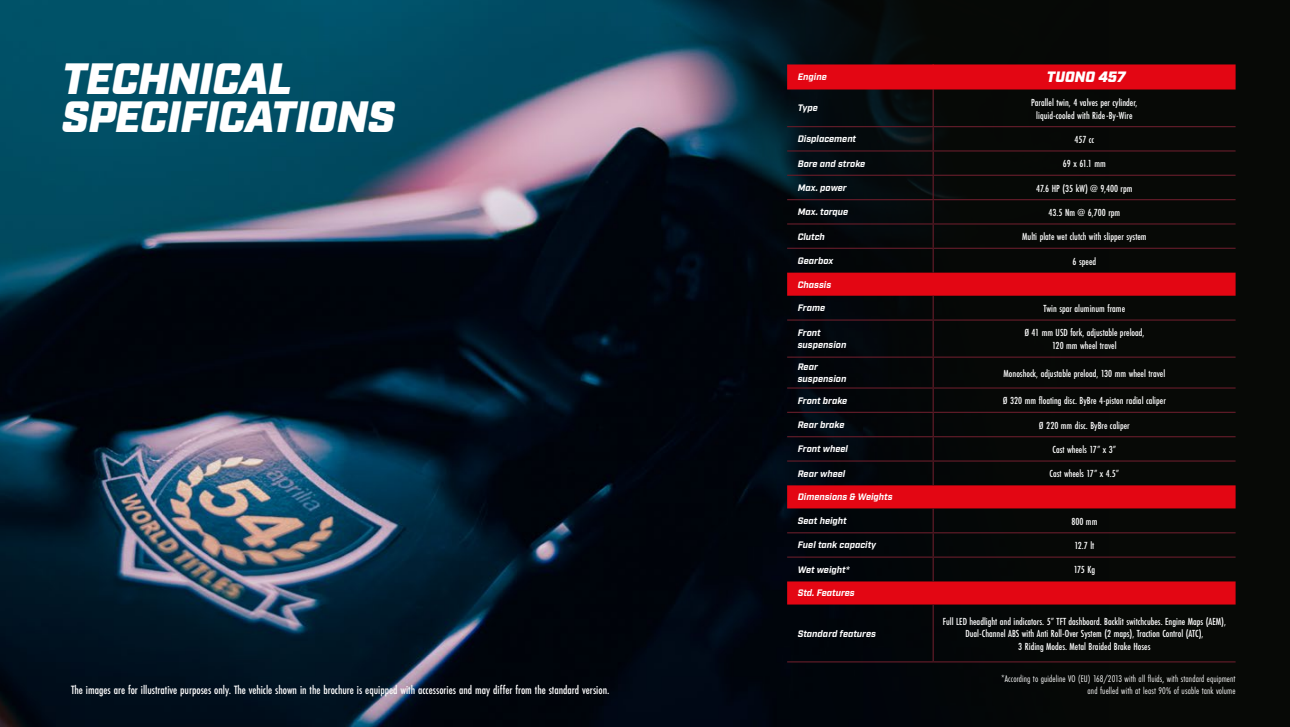
<style>
.page{position:relative;width:1290px;height:727px;background:#fff}
.page>*{position:absolute;margin:0;border:0;box-sizing:border-box;transform-origin:0 0}
.t1{font:italic 900 43.75px/37.5px "Industry";color:#fff}
.t2{font:italic 900 15px "Industry";color:#fff}
.t3{font:500 12.5px "Futura PT Cond";color:#fff}
.t4{font:500 10.62px/12.8px "Futura PT Cond";color:#fff;text-align:center}
.t5{font:10px/11.2px "Futura PT Cond";letter-spacing:.01em;color:#fff;text-align:right}
.t6{font:italic 700 9.38px/11.2px "Industry";color:#fff}
</style>
<div class="page">
<div style="left:0;top:0;width:1290px;height:726px;background:#070906"></div>
<img style="left:0;top:0;width:1108px;height:726px">
<svg style="left:787px;top:64px;width:448px;height:540px"></svg>
<hr style="left:932px;top:64px;width:2px;height:25px;background:#e30613">
<hr style="left:932px;top:89px;width:2px;height:37px;background:#5d1b27">
<hr style="left:932px;top:127px;width:2px;height:23px;background:#5d1b27">
<hr style="left:932px;top:151px;width:2px;height:24px;background:#5d1b27">
<hr style="left:932px;top:176px;width:2px;height:23px;background:#5d1b27">
<hr style="left:932px;top:200px;width:2px;height:23px;background:#5d1b27">
<hr style="left:932px;top:224px;width:2px;height:23px;background:#5d1b27">
<hr style="left:932px;top:249px;width:2px;height:23px;background:#5d1b27">
<hr style="left:787px;top:126px;width:146px;height:1px;background:#5d1b27">
<hr style="left:933px;top:126px;width:302px;height:1px;background:#5d1b27">
<hr style="left:787px;top:150px;width:146px;height:1px;background:#5d1b27">
<hr style="left:933px;top:150px;width:302px;height:1px;background:#5d1b27">
<hr style="left:787px;top:175px;width:146px;height:1px;background:#5d1b27">
<hr style="left:933px;top:175px;width:302px;height:1px;background:#5d1b27">
<hr style="left:787px;top:199px;width:146px;height:1px;background:#5d1b27">
<hr style="left:933px;top:199px;width:302px;height:1px;background:#5d1b27">
<hr style="left:787px;top:223px;width:146px;height:1px;background:#5d1b27">
<hr style="left:933px;top:223px;width:302px;height:1px;background:#5d1b27">
<hr style="left:787px;top:247px;width:146px;height:2px;background:#5d1b27">
<hr style="left:933px;top:247px;width:302px;height:2px;background:#5d1b27">
<hr style="left:932px;top:295px;width:2px;height:24px;background:#5d1b27">
<hr style="left:787px;top:319px;width:146px;height:1px;background:#5d1b27">
<hr style="left:933px;top:319px;width:302px;height:1px;background:#5d1b27">
<hr style="left:932px;top:320px;width:2px;height:36px;background:#5d1b27">
<hr style="left:787px;top:356px;width:146px;height:1px;background:#5d1b27">
<hr style="left:933px;top:356px;width:302px;height:1px;background:#5d1b27">
<hr style="left:932px;top:357px;width:2px;height:30px;background:#5d1b27">
<hr style="left:787px;top:387px;width:146px;height:1px;background:#5d1b27">
<hr style="left:933px;top:387px;width:302px;height:1px;background:#5d1b27">
<hr style="left:932px;top:388px;width:2px;height:23px;background:#5d1b27">
<hr style="left:787px;top:411px;width:146px;height:2px;background:#5d1b27">
<hr style="left:933px;top:411px;width:302px;height:2px;background:#5d1b27">
<hr style="left:932px;top:413px;width:2px;height:23px;background:#5d1b27">
<hr style="left:787px;top:436px;width:146px;height:1px;background:#5d1b27">
<hr style="left:933px;top:436px;width:302px;height:1px;background:#5d1b27">
<hr style="left:932px;top:437px;width:2px;height:23px;background:#5d1b27">
<hr style="left:787px;top:460px;width:146px;height:1px;background:#5d1b27">
<hr style="left:933px;top:460px;width:302px;height:1px;background:#5d1b27">
<hr style="left:932px;top:461px;width:2px;height:24px;background:#5d1b27">
<hr style="left:932px;top:508px;width:2px;height:24px;background:#5d1b27">
<hr style="left:787px;top:532px;width:146px;height:1px;background:#5d1b27">
<hr style="left:933px;top:532px;width:302px;height:1px;background:#5d1b27">
<hr style="left:932px;top:533px;width:2px;height:23px;background:#5d1b27">
<hr style="left:787px;top:556px;width:146px;height:1px;background:#5d1b27">
<hr style="left:933px;top:556px;width:302px;height:1px;background:#5d1b27">
<hr style="left:932px;top:557px;width:2px;height:24px;background:#5d1b27">
<hr style="left:932px;top:604px;width:2px;height:57px;background:#5d1b27">
<hr style="left:787px;top:661px;width:146px;height:1px;background:#5d1b27">
<hr style="left:933px;top:661px;width:302px;height:1px;background:#5d1b27">
<h1 class="t1" style="left:62px;top:63px;width:334px">TECHNICAL<br>SPECIFICATIONS</h1>
<p class="t3" style="left:71px;top:681px;width:540px">The images are for illustrative purposes only. The vehicle shown in the brochure is equipped with accessories and may differ from the standard version.</p>
<p class="t6" style="left:798px;top:72px;width:31px">Engine</p>
<h2 class="t2" style="left:1047px;top:68px;width:80px">TUONO 457</h2>
<p class="t6" style="left:798px;top:103px;width:22px">Type</p>
<p class="t4" style="left:1031px;top:96px;width:108px">Parallel twin, 4 valves per cylinder, liquid-cooled with Ride-By-Wire</p>
<p class="t6" style="left:798px;top:134px;width:60px">Displacement</p>
<p class="t4" style="left:1074px;top:133px;width:21px">457 cc</p>
<p class="t6" style="left:798px;top:158px;width:69px">Bore and stroke</p>
<p class="t4" style="left:1063px;top:157px;width:44px">69 x 61.1 mm</p>
<p class="t6" style="left:798px;top:182px;width:51px">Max. power</p>
<p class="t4" style="left:1036px;top:181px;width:98px">47.6 HP (35 kW) @ 9,400 rpm</p>
<p class="t6" style="left:798px;top:207px;width:52px">Max. torque</p>
<p class="t4" style="left:1048px;top:206px;width:73px">43.5 Nm @ 6,700 rpm</p>
<p class="t6" style="left:798px;top:231px;width:29px">Clutch</p>
<p class="t4" style="left:1022px;top:230px;width:126px">Multi plate wet clutch with slipper system</p>
<p class="t6" style="left:798px;top:255px;width:37px">Gearbox</p>
<p class="t4" style="left:1072px;top:254px;width:25px">6 speed</p>
<p class="t6" style="left:798px;top:279px;width:35px">Chassis</p>
<p class="t6" style="left:798px;top:303px;width:29px">Frame</p>
<p class="t4" style="left:1043px;top:302px;width:83px">Twin spar aluminum frame</p>
<p class="t6" style="left:798px;top:328px;width:50px">Front suspension</p>
<p class="t4" style="left:1024px;top:326px;width:122px">Ø 41 mm USD fork, adjustable preload,<br>120 mm wheel travel</p>
<p class="t6" style="left:798px;top:362px;width:50px">Rear suspension</p>
<p class="t4" style="left:1003px;top:366px;width:163px">Monoshock, adjustable preload, 130 mm wheel travel</p>
<p class="t6" style="left:798px;top:395px;width:51px">Front brake</p>
<p class="t4" style="left:1003px;top:394px;width:164px">Ø 320 mm floating disc. ByBre 4-piston radial caliper</p>
<p class="t6" style="left:798px;top:419px;width:48px">Rear brake</p>
<p class="t4" style="left:1039px;top:418px;width:92px">Ø 220 mm disc. ByBre caliper</p>
<p class="t6" style="left:798px;top:443px;width:52px">Front wheel</p>
<p class="t4" style="left:1052px;top:443px;width:65px">Cast wheels 17” x 3”</p>
<p class="t6" style="left:798px;top:468px;width:49px">Rear wheel</p>
<p class="t4" style="left:1049px;top:467px;width:71px">Cast wheels 17” x 4.5”</p>
<p class="t6" style="left:798px;top:491px;width:96px">Dimensions &amp; Weights</p>
<p class="t6" style="left:798px;top:515px;width:50px">Seat height</p>
<p class="t4" style="left:1071px;top:514px;width:28px">800 mm</p>
<p class="t6" style="left:798px;top:540px;width:80px">Fuel tank capacity</p>
<p class="t4" style="left:1074px;top:539px;width:21px">12.7 lt</p>
<p class="t6" style="left:798px;top:564px;width:53px">Wet weight*</p>
<p class="t4" style="left:1074px;top:563px;width:23px">175 Kg</p>
<p class="t6" style="left:798px;top:588px;width:59px">Std. Features</p>
<p class="t6" style="left:798px;top:628px;width:80px">Standard features</p>
<p class="t4" style="left:943px;top:614px;width:284px">Full LED headlight and indicators. 5” TFT dashboard. Backlit switchcubes. Engine Maps (AEM),<br>Dual-Channel ABS with Anti Roll-Over System (2 maps), Traction Control (ATC),<br>3 Riding Modes. Metal Braided Brake Hoses</p>
<p class="t5" style="left:1001px;top:673px;width:236px">*According to guideline VO (EU) 168/2013 with all fluids, with standard equipment and fuelled with at least 90% of usable tank volume</p>
</div>
